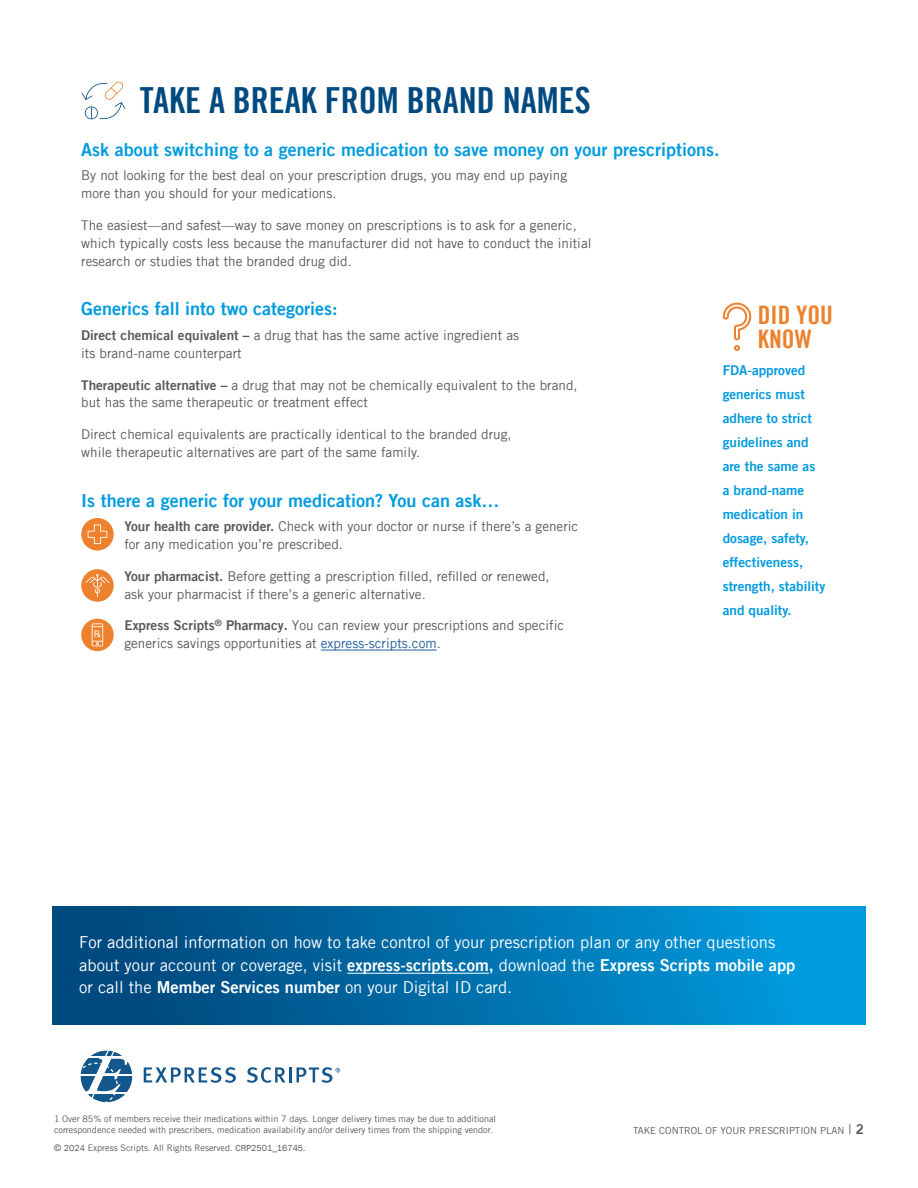
<style>
.page{position:relative;width:918px;height:1188px;background:#fff}
.page>*{position:absolute;margin:0;border:0;box-sizing:border-box;transform-origin:0 0}
.t1{font:36px "Trade Gothic LT Bold Cond Twenty";color:#004a80}
.t2{font:25.5px/24px "Trade Gothic LT Bold Cond Twenty";color:#ed812d}
.t3{font:18px "Trade Gothic LT Bold Two";color:#009bdf}
.t4{font:16.5px/22.5px "Trade Gothic LT";color:#fff}
.t5{font:13.5px/18px "Trade Gothic LT";color:#58595b}
.t6{font:13.5px/24px "Trade Gothic LT Bold Two";color:#009bdf}
.t7{font:9.75px "Trade Gothic LT";color:#58595b}
.t8{font:9px/10.8px "Trade Gothic LT";color:#58595b}
.s1{font-family:"Trade Gothic LT Bold Two"}
.s2{font-weight:700}
.s3{color:#215e9e}
.s4{font-family:"Trade Gothic LT";font-weight:700}
.s5{font-family:"Franklin Gothic"}
.s6{font-size:13.5px}
.s7{font-family:"Trade Gothic LT Bold Two";font-size:13.5px}
</style>
<div class="page">
<div style="left:52px;top:907px;width:814px;height:117px;background:linear-gradient(to right,#004276,#00a0e4)"></div>
<hr style="left:321px;top:650px;width:116px;height:1px;background:#215e9e">
<hr style="left:347px;top:973px;width:142px;height:1px;background:#fff">
<svg style="left:723px;top:303px;width:28px;height:48px"></svg>
<svg style="left:81px;top:619px;width:33px;height:32px"></svg>
<svg style="left:92px;top:623px;width:11px;height:23px"></svg>
<div style="left:81px;top:518px;width:33px;height:32px;background:#ed812d;border-radius:50%"></div>
<svg style="left:88px;top:524px;width:19px;height:20px"></svg>
<svg style="left:81px;top:569px;width:33px;height:33px"></svg>
<svg style="left:85px;top:574px;width:24px;height:23px"></svg>
<svg style="left:81px;top:81px;width:45px;height:39px"></svg>
<svg style="left:144px;top:1067px;width:92px;height:16px"></svg>
<svg style="left:247px;top:1067px;width:38px;height:16px"></svg>
<hr style="left:289px;top:1067px;width:3px;height:16px;background:#14578c">
<svg style="left:297px;top:1067px;width:43px;height:16px"></svg>
<svg style="left:80px;top:1050px;width:53px;height:53px"></svg>
<h1 class="t1" style="left:140px;top:78px;width:453px">TAKE A BREAK FROM BRAND NAMES</h1>
<h3 class="t3" style="left:81px;top:138px;width:640px">Ask about switching to a generic medication to save money on your prescriptions.</h3>
<p class="t5" style="left:81px;top:166px;width:487px">By not looking for the best deal on your prescription drugs, you may end up paying more than you should for your medications.</p>
<p class="t5" style="left:81px;top:216px;width:512px">The easiest—and safest—way to save money on prescriptions is to ask for a generic, which typically costs less because the manufacturer did not have to conduct the initial research or studies that the branded drug did.</p>
<h3 class="t3" style="left:81px;top:298px;width:258px">Generics fall into two categories:</h3>
<p class="t5" style="left:81px;top:326px;width:439px"><span class="s1">Direct chemical equivalent –</span> a drug that has the same active ingredient as its brand-name counterpart</p>
<p class="t5" style="left:81px;top:376px;width:498px"><span class="s1">Therapeutic alternative –</span> a drug that may not be chemically equivalent to the brand, but has the same therapeutic or treatment effect</p>
<p class="t5" style="left:81px;top:425px;width:432px">Direct chemical equivalents are practically identical to the branded drug, while therapeutic alternatives are part of the same family.</p>
<h3 class="t3" style="left:81px;top:489px;width:420px">Is there a generic for your medication? You can ask…</h3>
<p class="t5" style="left:124px;top:517px;width:455px"><span class="s1">Your health care provider.</span> Check with your doctor or nurse if there’s a generic for any medication you’re prescribed.</p>
<p class="t5" style="left:124px;top:567px;width:427px"><span class="s1">Your pharmacist.</span> Before getting a prescription filled, refilled or renewed, ask your pharmacist if there’s a generic alternative.</p>
<p class="t5" style="left:124px;top:616px;width:441px"><span class="s2">Express Scripts</span><sup>®</sup> <span class="s2">Pharmacy</span><span class="s1">.</span> You can review your prescriptions and specific generics savings opportunities at <span class="s3">express-scripts.com</span>.</p>
<h2 class="t2" style="left:758px;top:303px;width:77px">DID YOU<br>KNOW</h2>
<p class="t6" style="left:723px;top:358px;width:104px">FDA<span class="s4">-</span>approved generics must adhere to strict guidelines and are the same as<br>a brand-name medication in dosage, safety, effectiveness, strength, stability and quality.</p>
<p class="t4" style="left:79px;top:931px;width:718px">For additional information on how to take control of your prescription plan or any other questions about your account or coverage, visit <span class="s1">express-scripts.com,</span> download the <span class="s1">Express Scripts mobile app </span>or call the <span class="s1">Member Services number</span> on your Digital ID card.</p>
<p class="t8" style="left:54px;top:1114px;width:444px">1 Over 85% of members receive their medications within 7 days. Longer delivery times may be due to additional correspondence needed with prescribers, medication availability and/or delivery times from the shipping vendor.</p>
<p class="t8" style="left:54px;top:1142px;width:253px">© <span class="s5">2024</span> Express Scripts. All Rights Reserved. <span class="s5">CRP2501_16745.</span></p>
<p class="t7" style="left:633px;top:1124px;width:232px">TAKE CONTROL OF YOUR PRESCRIPTION PLAN <span class="s6">|</span> <span class="s7">2</span></p>
</div>
